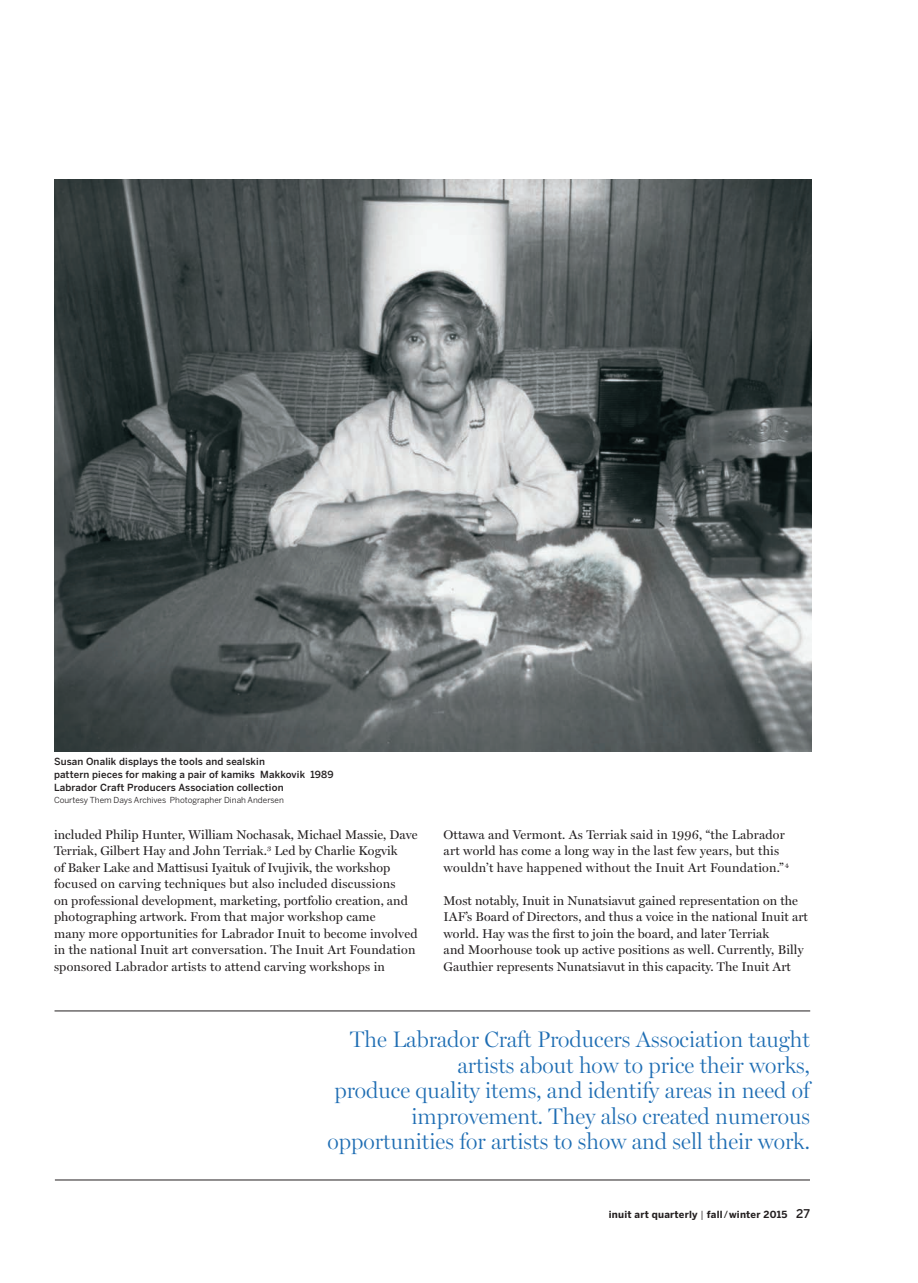
<style>
.page{position:relative;width:918px;height:1283px;background:#fff}
.page>*{position:absolute;margin:0;border:0;box-sizing:border-box;transform-origin:0 0}
.Pullquote-serif{font:300 22.5px/25.5px "Miller Display";color:#1e6db3;text-align:right}
.Miller_body_8_5_10_5{font:12.75px/16.5px "Miller Display";letter-spacing:.005em;color:#231f20}
.IAQ-reviews_caption{font:500 9.75px/12.8px "Benton Sans";letter-spacing:.015em;color:#231f20}
.t1{font:700 9.75px "Benton Sans";letter-spacing:.02em;color:#231f20}
.IAQ-reviews_caption-2{font:8.25px "Benton Sans";color:#231f20}
.s1{font-weight:400}
.s2{font-weight:400;font-style:italic}
.s3{font-weight:500;font-size:12px}
</style>
<div class="page">
<img style="left:54px;top:179px;width:758px;height:572px">
<hr style="left:55px;top:1010px;width:755px;height:1px;background:#231f20">
<hr style="left:55px;top:1179px;width:755px;height:1px;background:#231f20">
<p class="IAQ-reviews_caption" style="left:54px;top:755px;width:281px">Susan Onalik displays the tools and sealskin<br>pattern pieces for making a pair of kamiks Makkovik 1989<br>Labrador Craft Producers Association collection</p>
<p class="IAQ-reviews_caption-2" style="left:54px;top:795px;width:231px">Courtesy Them Days Archives Photographer Dinah Andersen</p>
<p class="Miller_body_8_5_10_5" style="left:54px;top:826px;width:365px">included Philip Hunter, William Nochasak, Michael Massie, Dave Terriak, Gilbert Hay and John Terriak.<sup>3</sup> Led by Charlie Kogvik<br>of Baker Lake and Mattisusi Iyaituk of Ivujivik, the workshop focused on carving techniques but also included discussions<br>on professional development, marketing, portfolio creation, and photographing artwork. From that major workshop came<br>many more opportunities for Labrador Inuit to become involved in the national Inuit art conversation. The Inuit Art Foundation sponsored Labrador artists to attend carving workshops in</p>
<p class="Miller_body_8_5_10_5" style="left:444px;top:826px;width:347px">Ottawa and Vermont. As Terriak said in 1996, “the Labrador art world has come a long way in the last few years, but this wouldn’t have happened without the Inuit Art Foundation.” <sup>4</sup></p>
<p class="Miller_body_8_5_10_5" style="left:444px;top:892px;width:366px">Most notably, Inuit in Nunatsiavut gained representation on the IAF’s Board of Directors, and thus a voice in the national Inuit art world. Hay was the first to join the board, and later Terriak<br>and Moorhouse took up active positions as well. Currently, Billy Gauthier represents Nunatsiavut in this capacity. The Inuit Art</p>
<p class="Pullquote-serif" style="left:334px;top:1026px;width:477px">The Labrador Craft Producers Association taught artists about how to price their works,<br>produce quality items, and identify areas in need of improvement. They also created numerous</p>
<p class="Pullquote-serif" style="left:328px;top:1128px;width:484px">opportunities for artists to show and sell their work.</p>
<p class="t1" style="left:609px;top:1208px;width:203px">inuit art quarterly <span class="s1">|</span> fall<span class="s2">/</span>winter 2015 <span class="s3">27</span></p>
</div>
